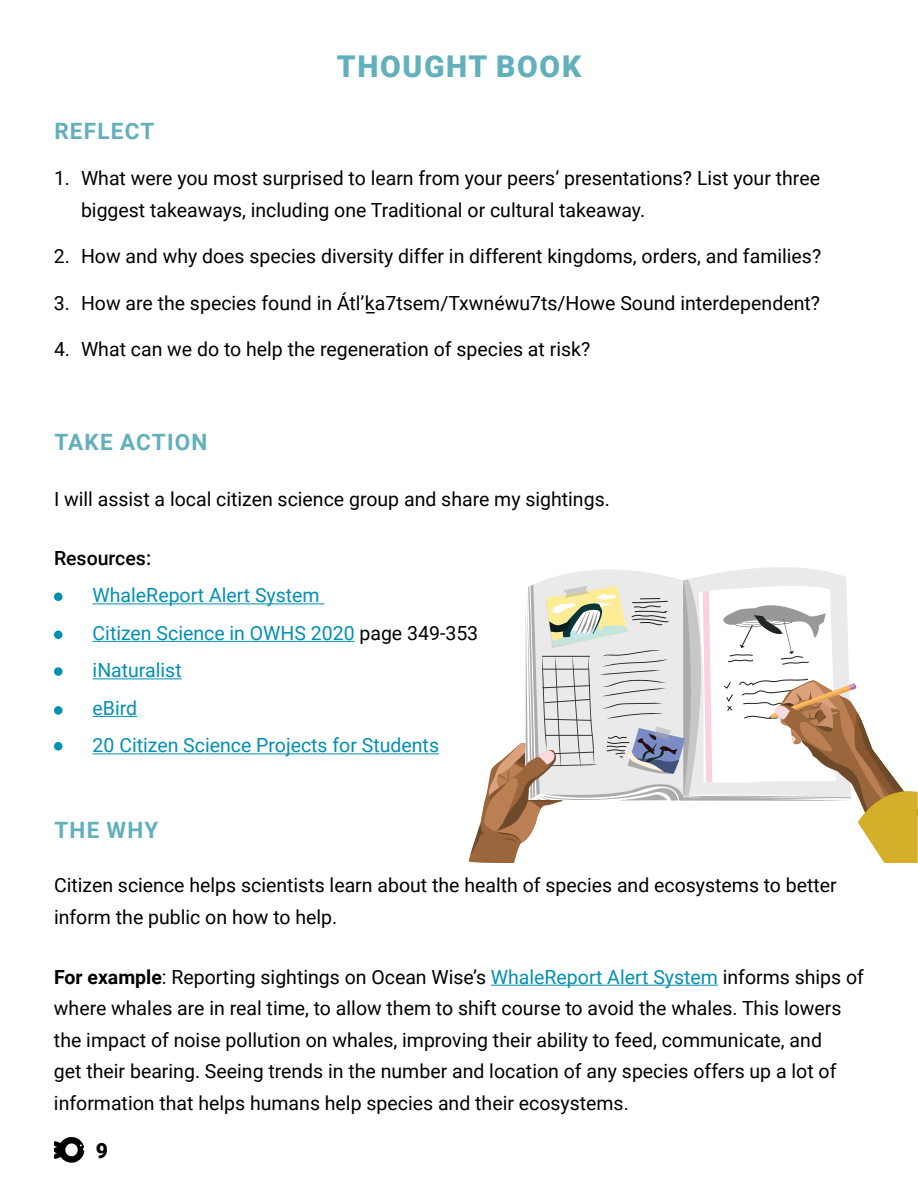
<style>
.page{position:relative;width:918px;height:1188px;background:#fff}
.page>*{position:absolute;margin:0;border:0;box-sizing:border-box;transform-origin:0 0}
.t1{font:900 30px "Roboto";letter-spacing:.055em;color:#61b0bb}
.t2{font:700 22.5px "Roboto";letter-spacing:.055em;color:#61b0bb}
.t3{font:900 21px "Roboto";color:#000}
.t4{font:19.5px/31.5px "Roboto";color:#000}
.t5{font:19.5px/37.5px "Roboto";color:#028fb4}
.t6{font:500 19.5px "Roboto";color:#000}
.s1{color:#000}
.s2{font-weight:700}
.s3{color:#028fb4}
</style>
<div class="page">
<hr style="left:93px;top:603px;width:232px;height:1px;background:#028fb4">
<hr style="left:93px;top:641px;width:262px;height:1px;background:#028fb4">
<hr style="left:93px;top:678px;width:89px;height:1px;background:#028fb4">
<hr style="left:93px;top:716px;width:44px;height:1px;background:#028fb4">
<hr style="left:93px;top:753px;width:346px;height:1px;background:#028fb4">
<hr style="left:491px;top:985px;width:227px;height:1px;background:#028fb4">
<svg style="left:549px;top:567px;width:297px;height:12px;fill:#eaeaea"></svg>
<svg style="left:469px;top:579px;width:449px;height:284px"></svg>
<div style="left:54px;top:592px;width:9px;height:9px;background:#028fb4;border-radius:50%"></div>
<div style="left:54px;top:631px;width:9px;height:8px;background:#028fb4;border-radius:50%"></div>
<div style="left:54px;top:667px;width:9px;height:9px;background:#028fb4;border-radius:50%"></div>
<div style="left:54px;top:706px;width:9px;height:9px;background:#028fb4;border-radius:50%"></div>
<div style="left:54px;top:742px;width:9px;height:8px;background:#028fb4;border-radius:50%"></div>
<svg style="left:54px;top:1137px;width:30px;height:26px"></svg>
<h1 class="t1" style="left:337px;top:46px;width:246px">THOUGHT BOOK</h1>
<p class="t2" style="left:54px;top:115px;width:101px">REFLECT</p>
<p class="t4" style="left:81px;top:162px;width:741px;text-indent:-27px">1. What were you most surprised to learn from your peers’ presentations? List your three biggest takeaways, including one Traditional or cultural takeaway.</p>
<p class="t4" style="left:54px;top:240px;width:769px">2. How and why does species diversity differ in different kingdoms, orders, and families?</p>
<p class="t4" style="left:54px;top:286px;width:768px">3. How are the species found in Átl’k_a7tsem/Txwnéwu7ts/Howe Sound interdependent?</p>
<p class="t4" style="left:54px;top:333px;width:538px">4. What can we do to help the regeneration of species at risk?</p>
<p class="t2" style="left:54px;top:426px;width:155px">TAKE ACTION</p>
<p class="t4" style="left:54px;top:482px;width:557px">I will assist a local citizen science group and share my sightings.</p>
<p class="t6" style="left:54px;top:544px;width:99px">Resources:</p>
<p class="t5" style="left:93px;top:576px;width:387px">WhaleReport Alert System<br>Citizen Science in OWHS 2020 <span class="s1">page 349-353 </span>iNaturalist<br>eBird<br>20 Citizen Science Projects for Students</p>
<p class="t2" style="left:54px;top:815px;width:105px">THE WHY</p>
<p class="t4" style="left:54px;top:869px;width:784px">Citizen science helps scientists learn about the health of species and ecosystems to better inform the public on how to help.</p>
<p class="t4" style="left:54px;top:960px;width:812px"><span class="s2">For example</span>: Reporting sightings on Ocean Wise’s <span class="s3">WhaleReport Alert System</span> informs ships of where whales are in real time, to allow them to shift course to avoid the whales. This lowers the impact of noise pollution on whales, improving their ability to feed, communicate, and<br>get their bearing. Seeing trends in the number and location of any species offers up a lot of information that helps humans help species and their ecosystems.</p>
<p class="t3" style="left:96px;top:1135px;width:14px">9</p>
</div>
